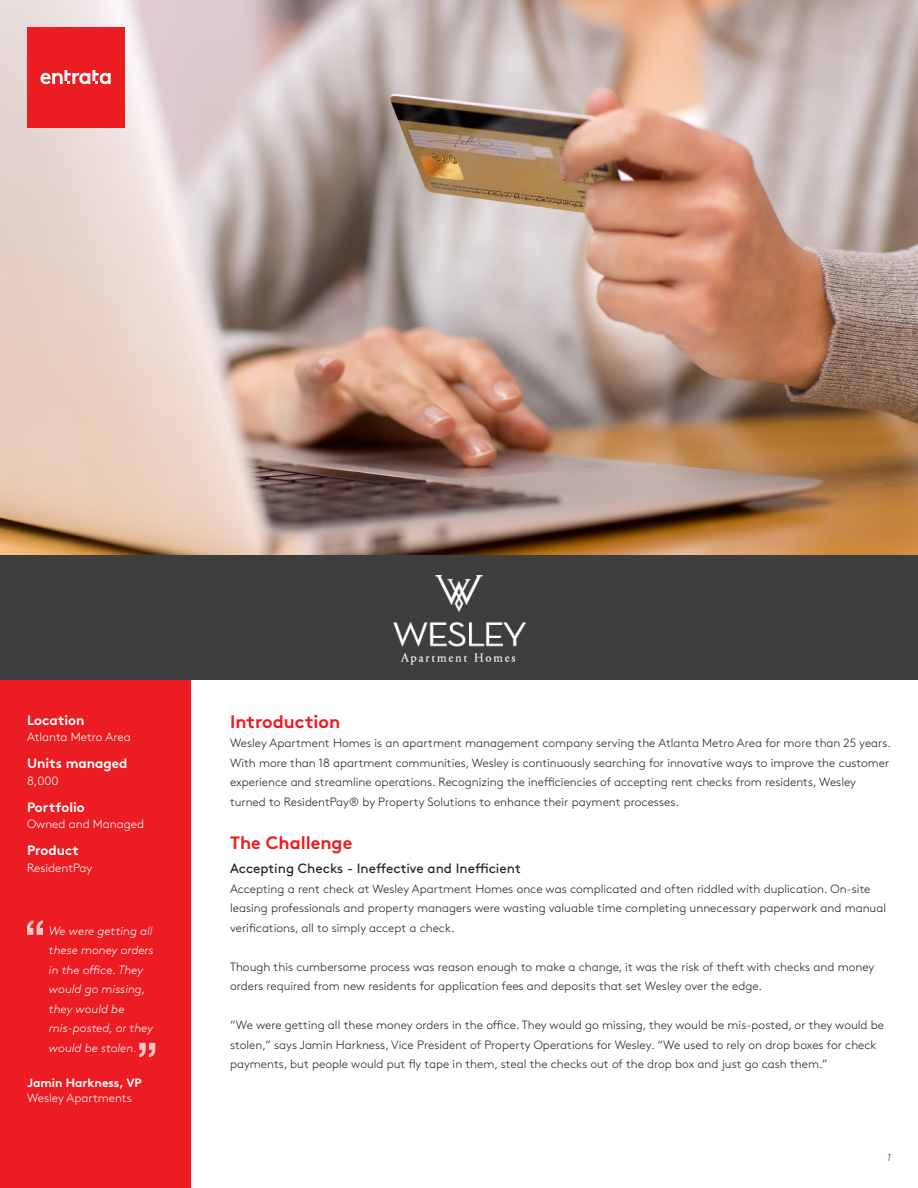
<style>
.page{position:relative;width:918px;height:1188px;background:#fff}
.page>*{position:absolute;margin:0;border:0;box-sizing:border-box;transform-origin:0 0}
.Header_1{font:700 18px "Brown Entrata";color:#eb1d23}
.Header_2{font:13.5px "Brown Entrata";color:#231f20}
.t1{font:700 13.5px "Brown Entrata";color:#fff}
.Body_Text{font:300 12px/19.5px "Brown Entrata";color:#231f20}
.wuote{font:italic 300 12px/19.5px "Brown Entrata";color:#fff}
.t2{font:300 12px "Brown Entrata";color:#fff}
.t3{font:700 12px "Brown Entrata";color:#fff}
.t4{font:italic 300 10.5px "Brown Entrata";color:#3e3e3f}
</style>
<div class="page">
<img style="left:0;top:0;width:918px;height:555px">
<div style="left:0;top:680px;width:190px;height:508px;background:#eb1d23"></div>
<div style="left:27px;top:27px;width:97px;height:100px;background:#eb1d23"></div>
<svg style="left:41px;top:70px;width:70px;height:14px"></svg>
<div style="left:0;top:555px;width:918px;height:125px;background:#3e3e3f"></div>
<svg style="left:27px;top:920px;width:16px;height:15px"></svg>
<svg style="left:139px;top:1043px;width:16px;height:14px"></svg>
<img style="left:393px;top:575px;width:133px;height:90px">
<p class="t1" style="left:27px;top:709px;width:59px">Location</p>
<p class="t2" style="left:27px;top:728px;width:105px">Atlanta Metro Area</p>
<p class="t1" style="left:27px;top:752px;width:102px">Units managed</p>
<p class="t2" style="left:27px;top:772px;width:33px">8,000</p>
<p class="t1" style="left:27px;top:796px;width:59px">Portfolio</p>
<p class="t2" style="left:27px;top:815px;width:119px">Owned and Managed</p>
<p class="t1" style="left:27px;top:839px;width:53px">Product</p>
<p class="t2" style="left:27px;top:859px;width:67px">ResidentPay</p>
<p class="wuote" style="left:49px;top:920px;width:106px">We were getting all these money orders in the office. They would go missing, they would be mis-posted, or they would be stolen.</p>
<p class="t3" style="left:27px;top:1074px;width:116px">Jamin Harkness, VP</p>
<p class="t2" style="left:27px;top:1089px;width:106px">Wesley Apartments</p>
<p class="Header_1" style="left:230px;top:707px;width:112px">Introduction</p>
<p class="Body_Text" style="left:230px;top:733px;width:663px">Wesley Apartment Homes is an apartment management company serving the Atlanta Metro Area for more than 25 years.<br>With more than 18 apartment communities, Wesley is continuously searching for innovative ways to improve the customer experience and streamline operations. Recognizing the inefficiencies of accepting rent checks from residents, Wesley turned to ResidentPay® by Property Solutions to enhance their payment processes.</p>
<p class="Header_1" style="left:230px;top:828px;width:124px">The Challenge</p>
<p class="Header_2" style="left:230px;top:858px;width:292px">Accepting Checks - Ineffective and Inefficient</p>
<p class="Body_Text" style="left:230px;top:878px;width:658px">Accepting a rent check at Wesley Apartment Homes once was complicated and often riddled with duplication. On-site leasing professionals and property managers were wasting valuable time completing unnecessary paperwork and manual verifications, all to simply accept a check.</p>
<p class="Body_Text" style="left:230px;top:956px;width:646px">Though this cumbersome process was reason enough to make a change, it was the risk of theft with checks and money orders required from new residents for application fees and deposits that set Wesley over the edge.</p>
<p class="Body_Text" style="left:230px;top:1014px;width:656px">“We were getting all these money orders in the office. They would go missing, they would be mis-posted, or they would be stolen,” says Jamin Harkness, Vice President of Property Operations for Wesley. “We used to rely on drop boxes for check payments, but people would put fly tape in them, steal the checks out of the drop box and just go cash them.”</p>
<p class="t4" style="left:887px;top:1150px;width:6px">1</p>
</div>
